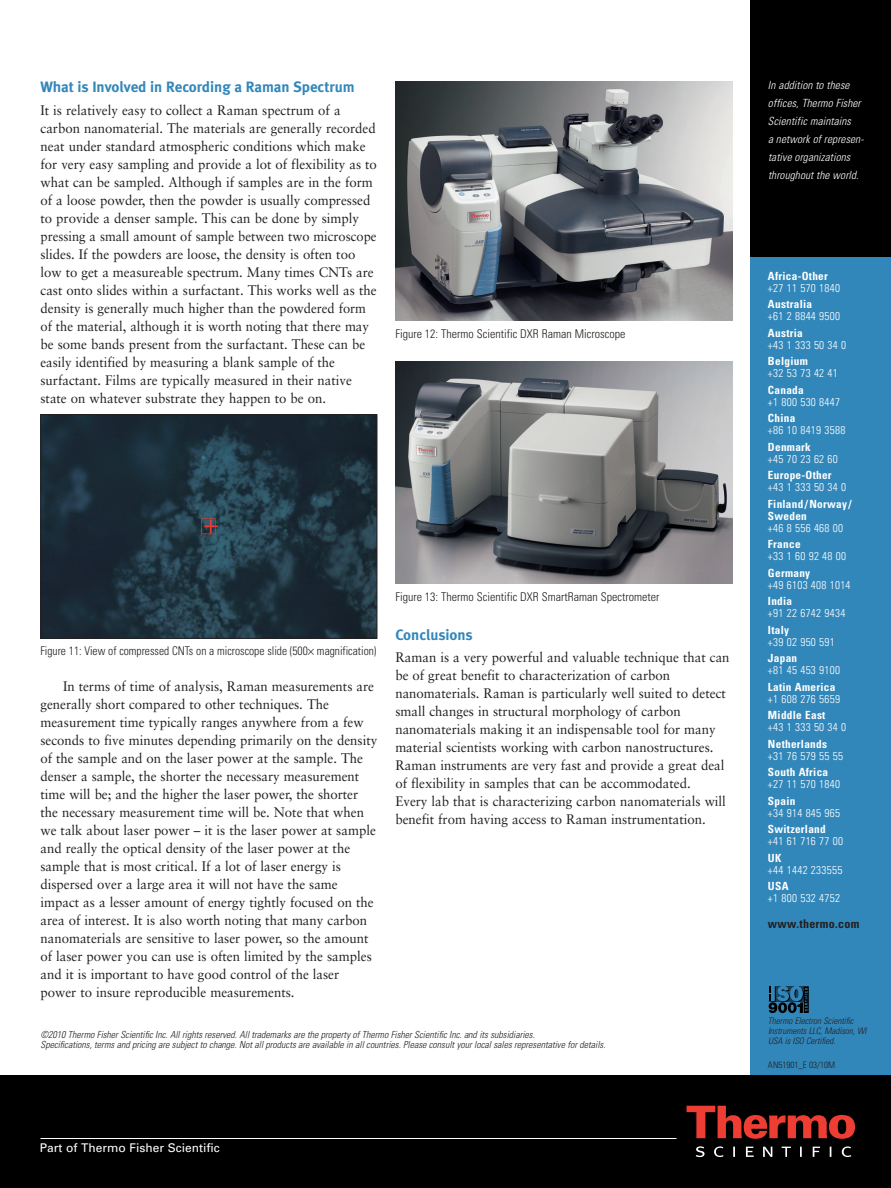
<style>
.page{position:relative;width:891px;height:1188px;background:#fff}
.page>*{position:absolute;margin:0;border:0;box-sizing:border-box;transform-origin:0 0}
.t1{font:15px "Meta Bold LF";color:#3287ba}
.t2{font:13.8px/18px "Sabon";color:#231f20;scale:.95 1}
.t3{font:300 condensed 12px "Univers";color:#231f20}
.t4{font:300 condensed 12px "Univers";color:#231f20;scale:.96 1}
.t5{font:12px "Univers";color:#fff}
.t6{font:700 condensed 12px "Univers";letter-spacing:.025em;color:#231f20}
.t7{font:300 condensed 11.25px "Univers";letter-spacing:.025em;color:#fff}
.t8{font:700 condensed 11.25px/12px "Univers";letter-spacing:.025em;color:#fff}
.t9{font:italic 300 condensed 11.25px/18px "Univers";color:#fff}
.t10{font:italic 300 condensed 9.75px/10.2px "Univers";color:#231f20}
.t11{font:italic 300 condensed 9px/9.8px "Univers";color:#231f20}
.t12{font:300 condensed 9px "Univers";color:#231f20}
</style>
<div class="page">
<div style="left:750px;top:257px;width:141px;height:931px;background:#3287ba"></div>
<div style="left:0;top:1076px;width:891px;height:112px;background:#000001"></div>
<div style="left:750px;top:0;width:141px;height:257px;background:#000001"></div>
<svg style="left:687px;top:1106px;width:168px;height:33px"></svg>
<svg style="left:696px;top:1146px;width:155px;height:11px"></svg>
<hr style="left:40px;top:1138px;width:636px;height:1px;background:#fff">
<svg style="left:769px;top:986px;width:40px;height:27px"></svg>
<img style="left:42px;top:416px;width:333px;height:221px">
<div style="left:40px;top:414px;width:337px;height:225px;border:1px solid #231f20"></div>
<img style="left:395px;top:362px;width:337px;height:222px">
<img style="left:395px;top:81px;width:337px;height:240px">
<p class="t1" style="left:40px;top:81px;width:316px">What is Involved in Recording a Raman Spectrum</p>
<p class="t2" style="left:41px;top:102px;width:356px">It is relatively easy to collect a Raman spectrum of a carbon nanomaterial. The materials are generally recorded neat under standard atmospheric conditions which make for very easy sampling and provide a lot of flexibility as to what can be sampled. Although if samples are in the form of a loose powder, then the powder is usually compressed to provide a denser sample. This can be done by simply pressing a small amount of sample between two microscope slides. If the powders are loose, the density is often too low to get a measureable spectrum. Many times CNTs are cast onto slides within a surfactant. This works well as the density is generally much higher than the powdered form of the material, although it is worth noting that there may be some bands present from the surfactant. These can be easily identified by measuring a blank sample of the surfactant. Films are typically measured in their native state on whatever substrate they happen to be on.</p>
<p class="t3" style="left:395px;top:329px;width:232px">Figure 12: Thermo Scientific DXR Raman Microscope</p>
<p class="t4" style="left:41px;top:646px;width:351px">Figure 11: View of compressed CNTs on a microscope slide (500 magnification)</p>
<p class="t2" style="left:41px;top:678px;width:356px;text-indent:23px">In terms of time of analysis, Raman measurements are generally short compared to other techniques. The measurement time typically ranges anywhere from a few seconds to five minutes depending primarily on the density of the sample and on the laser power at the sample. The denser a sample, the shorter the necessary measurement time will be; and the higher the laser power, the shorter the necessary measurement time will be. Note that when we talk about laser power – it is the laser power at sample and really the optical density of the laser power at the sample that is most critical. If a lot of laser energy is dispersed over a large area it will not have the same impact as a lesser amount of energy tightly focused on the area of interest. It is also worth noting that many carbon nanomaterials are sensitive to laser power, so the amount of laser power you can use is often limited by the samples and it is important to have good control of the laser power to insure reproducible measurements.</p>
<p class="t3" style="left:395px;top:593px;width:266px">Figure 13: Thermo Scientific DXR SmartRaman Spectrometer</p>
<p class="t1" style="left:395px;top:628px;width:79px">Conclusions</p>
<p class="t2" style="left:395px;top:649px;width:353px">Raman is a very powerful and valuable technique that can be of great benefit to characterization of carbon nanomaterials. Raman is particularly well suited to detect small changes in structural morphology of carbon nanomaterials making it an indispensable tool for many material scientists working with carbon nanostructures.<br>Raman instruments are very fast and provide a great deal of flexibility in samples that can be accommodated.<br>Every lab that is characterizing carbon nanomaterials will benefit from having access to Raman instrumentation.</p>
<p class="t10" style="left:40px;top:1030px;width:569px">©2010 Thermo FisherScientific Inc.Allrights reserved.Alltrademarks are the property ofThermo FisherScientific Inc.and its subsidiaries.<br>Specifications,terms and pricing are subjectto change.Notallproducts are available in allcountries.Please consultyourlocalsales representative fordetails.</p>
<p class="t5" style="left:40px;top:1144px;width:181px">Part of Thermo Fisher Scientific</p>
<p class="t9" style="left:768px;top:77px;width:99px">In addition to these offices, Thermo Fisher<br>Scientific maintains<br>a network of represen - tative organizations throughout the world.</p>
<p class="t8" style="left:768px;top:271px;width:61px">Africa-Other</p>
<p class="t7" style="left:768px;top:283px;width:74px">+27 11 570 1840</p>
<p class="t8" style="left:768px;top:299px;width:46px">Australia</p>
<p class="t7" style="left:768px;top:312px;width:74px">+61 2 8844 9500</p>
<p class="t8" style="left:768px;top:328px;width:36px">Austria</p>
<p class="t7" style="left:768px;top:341px;width:80px">+43 1 333 50 34 0</p>
<p class="t8" style="left:768px;top:356px;width:41px">Belgium</p>
<p class="t7" style="left:768px;top:369px;width:71px">+32 53 73 42 41</p>
<p class="t8" style="left:768px;top:385px;width:37px">Canada</p>
<p class="t7" style="left:768px;top:398px;width:74px">+1 800 530 8447</p>
<p class="t8" style="left:768px;top:413px;width:29px">China</p>
<p class="t7" style="left:768px;top:426px;width:79px">+86 10 8419 3588</p>
<p class="t8" style="left:768px;top:442px;width:44px">Denmark</p>
<p class="t7" style="left:768px;top:455px;width:71px">+45 70 23 62 60</p>
<p class="t8" style="left:768px;top:470px;width:65px">Europe-Other</p>
<p class="t7" style="left:768px;top:483px;width:80px">+43 1 333 50 34 0</p>
<p class="t8" style="left:768px;top:499px;width:85px">Finland/Norway/<br>Sweden</p>
<p class="t7" style="left:768px;top:524px;width:77px">+46 8 556 468 00</p>
<p class="t8" style="left:768px;top:539px;width:34px">France</p>
<p class="t7" style="left:768px;top:552px;width:80px">+33 1 60 92 48 00</p>
<p class="t8" style="left:768px;top:568px;width:44px">Germany</p>
<p class="t7" style="left:768px;top:581px;width:84px">+49 6103 408 1014</p>
<p class="t8" style="left:768px;top:596px;width:26px">India</p>
<p class="t7" style="left:768px;top:609px;width:79px">+91 22 6742 9434</p>
<p class="t8" style="left:768px;top:625px;width:23px">Italy</p>
<p class="t7" style="left:768px;top:638px;width:68px">+39 02 950 591</p>
<p class="t8" style="left:768px;top:653px;width:31px">Japan</p>
<p class="t7" style="left:768px;top:666px;width:74px">+81 45 453 9100</p>
<p class="t8" style="left:768px;top:682px;width:69px">Latin America</p>
<p class="t7" style="left:768px;top:695px;width:74px">+1 608 276 5659</p>
<p class="t8" style="left:768px;top:710px;width:59px">Middle East</p>
<p class="t7" style="left:768px;top:723px;width:80px">+43 1 333 50 34 0</p>
<p class="t8" style="left:768px;top:739px;width:61px">Netherlands</p>
<p class="t7" style="left:768px;top:752px;width:77px">+31 76 579 55 55</p>
<p class="t8" style="left:768px;top:767px;width:62px">South Africa</p>
<p class="t7" style="left:768px;top:780px;width:74px">+27 11 570 1840</p>
<p class="t8" style="left:768px;top:796px;width:29px">Spain</p>
<p class="t7" style="left:768px;top:809px;width:74px">+34 914 845 965</p>
<p class="t8" style="left:768px;top:824px;width:59px">Switzerland</p>
<p class="t7" style="left:768px;top:837px;width:77px">+41 61 716 77 00</p>
<p class="t8" style="left:768px;top:853px;width:15px">UK</p>
<p class="t7" style="left:768px;top:866px;width:76px">+44 1442 233555</p>
<p class="t8" style="left:768px;top:881px;width:22px">USA</p>
<p class="t7" style="left:768px;top:894px;width:74px">+1 800 532 4752</p>
<p class="t6" style="left:768px;top:919px;width:93px">www.thermo.com</p>
<p class="t11" style="left:768px;top:1017px;width:102px">Thermo Electron Scientific<br>Instruments LLC,Madison,WI<br>USA is ISO Certified.</p>
<p class="t12" style="left:768px;top:1062px;width:69px">AN51901_E 03/10M</p>
</div>
